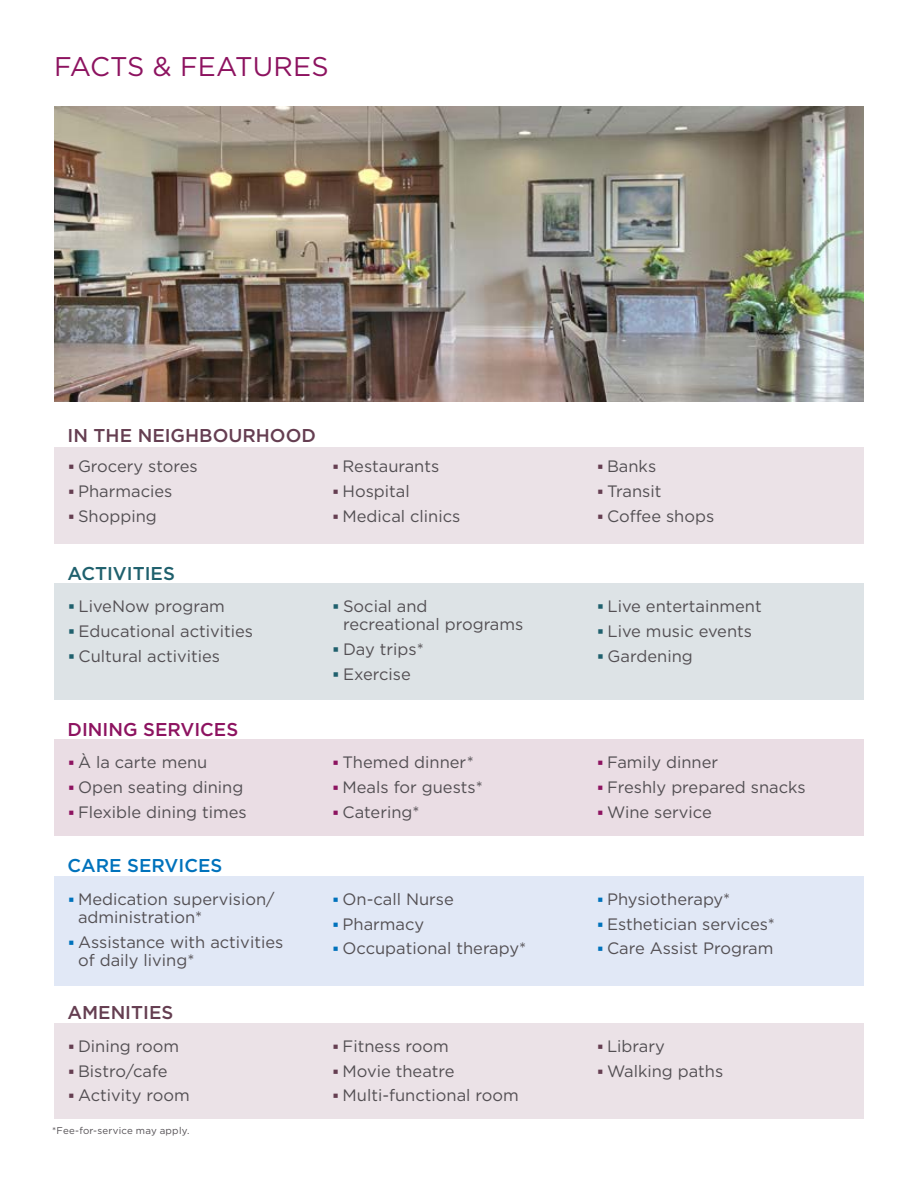
<style>
.page{position:relative;width:918px;height:1188px;background:#fff}
.page>*{position:absolute;margin:0;border:0;box-sizing:border-box;transform-origin:0 0}
.t1{font:27px "Gotham HTF";letter-spacing:.005em;color:#8d1360}
.t2{font:500 18.6px "Gotham HTF";color:#653e51}
.t3{font:500 18.6px "Gotham HTF";color:#8d1360}
.t4{font:500 18.6px "Gotham HTF";color:#0072bc}
.t5{font:500 18.6px "Gotham HTF";color:#1f606d}
.t6{font:16.5px "Gotham HTF";color:#534f53}
.t7{font:9.75px "Gotham HTF";letter-spacing:.025em;color:#534f53}
</style>
<div class="page">
<div style="left:54px;top:584px;width:810px;height:116px;background:#dde3e6"></div>
<div style="left:54px;top:740px;width:810px;height:96px;background:#eadde4"></div>
<div style="left:54px;top:876px;width:810px;height:110px;background:#e1e8f6"></div>
<div style="left:54px;top:1023px;width:810px;height:96px;background:#ebe2e7"></div>
<div style="left:54px;top:447px;width:810px;height:96px;background:#ebe2e7"></div>
<img style="left:54px;top:107px;width:810px;height:294px">
<h1 class="t1" style="left:54px;top:52px;width:276px">FACTS &amp; FEATURES</h1>
<p class="t2" style="left:68px;top:424px;width:250px">IN THE NEIGHBOURHOOD</p>
<p class="t6" style="left:78px;top:457px;width:121px">Grocery stores</p>
<p class="t6" style="left:343px;top:457px;width:98px">Restaurants</p>
<p class="t6" style="left:607px;top:457px;width:51px">Banks</p>
<p class="t6" style="left:78px;top:482px;width:96px">Pharmacies</p>
<p class="t6" style="left:343px;top:482px;width:69px">Hospital</p>
<p class="t6" style="left:607px;top:482px;width:56px">Transit</p>
<p class="t6" style="left:78px;top:507px;width:80px">Shopping</p>
<p class="t6" style="left:343px;top:507px;width:119px">Medical clinics</p>
<p class="t6" style="left:607px;top:507px;width:109px">Coffee shops</p>
<p class="t5" style="left:68px;top:562px;width:109px">ACTIVITIES</p>
<p class="t6" style="left:79px;top:597px;width:148px">LiveNow program</p>
<p class="t6" style="left:343px;top:597px;width:86px">Social and</p>
<p class="t6" style="left:608px;top:597px;width:156px">Live entertainment</p>
<p class="t6" style="left:343px;top:615px;width:182px">recreational programs</p>
<p class="t6" style="left:79px;top:622px;width:176px">Educational activities</p>
<p class="t6" style="left:608px;top:622px;width:146px">Live music events</p>
<p class="t6" style="left:343px;top:640px;width:82px">Day trips*</p>
<p class="t6" style="left:79px;top:647px;width:143px">Cultural activities</p>
<p class="t6" style="left:608px;top:647px;width:87px">Gardening</p>
<p class="t6" style="left:343px;top:665px;width:69px">Exercise</p>
<p class="t3" style="left:68px;top:718px;width:172px">DINING SERVICES</p>
<p class="t6" style="left:78px;top:753px;width:131px">À la carte menu</p>
<p class="t6" style="left:343px;top:753px;width:133px">Themed dinner*</p>
<p class="t6" style="left:607px;top:753px;width:113px">Family dinner</p>
<p class="t6" style="left:78px;top:778px;width:167px">Open seating dining</p>
<p class="t6" style="left:343px;top:778px;width:142px">Meals for guests*</p>
<p class="t6" style="left:607px;top:778px;width:200px">Freshly prepared snacks</p>
<p class="t6" style="left:78px;top:803px;width:170px">Flexible dining times</p>
<p class="t6" style="left:343px;top:803px;width:79px">Catering*</p>
<p class="t6" style="left:607px;top:803px;width:106px">Wine service</p>
<p class="t4" style="left:68px;top:855px;width:156px">CARE SERVICES</p>
<p class="t6" style="left:78px;top:890px;width:198px">Medication supervision/</p>
<p class="t6" style="left:343px;top:890px;width:113px">On-call Nurse</p>
<p class="t6" style="left:607px;top:890px;width:125px">Physiotherapy*</p>
<p class="t6" style="left:78px;top:908px;width:126px">administration*</p>
<p class="t6" style="left:343px;top:915px;width:83px">Pharmacy</p>
<p class="t6" style="left:607px;top:915px;width:170px">Esthetician services*</p>
<p class="t6" style="left:78px;top:933px;width:207px">Assistance with activities</p>
<p class="t6" style="left:343px;top:939px;width:185px">Occupational therapy*</p>
<p class="t6" style="left:607px;top:939px;width:168px">Care Assist Program</p>
<p class="t6" style="left:78px;top:951px;width:118px">of daily living*</p>
<p class="t2" style="left:68px;top:1002px;width:107px">AMENITIES</p>
<p class="t6" style="left:78px;top:1037px;width:103px">Dining room</p>
<p class="t6" style="left:343px;top:1037px;width:108px">Fitness room</p>
<p class="t6" style="left:607px;top:1037px;width:59px">Library</p>
<p class="t6" style="left:78px;top:1062px;width:91px">Bistro/cafe</p>
<p class="t6" style="left:343px;top:1062px;width:114px">Movie theatre</p>
<p class="t6" style="left:607px;top:1062px;width:118px">Walking paths</p>
<p class="t6" style="left:78px;top:1086px;width:113px">Activity room</p>
<p class="t6" style="left:343px;top:1086px;width:178px">Multi-functional room</p>
<p class="t7" style="left:52px;top:1125px;width:139px">*Fee-for-service may apply.</p>
</div>
